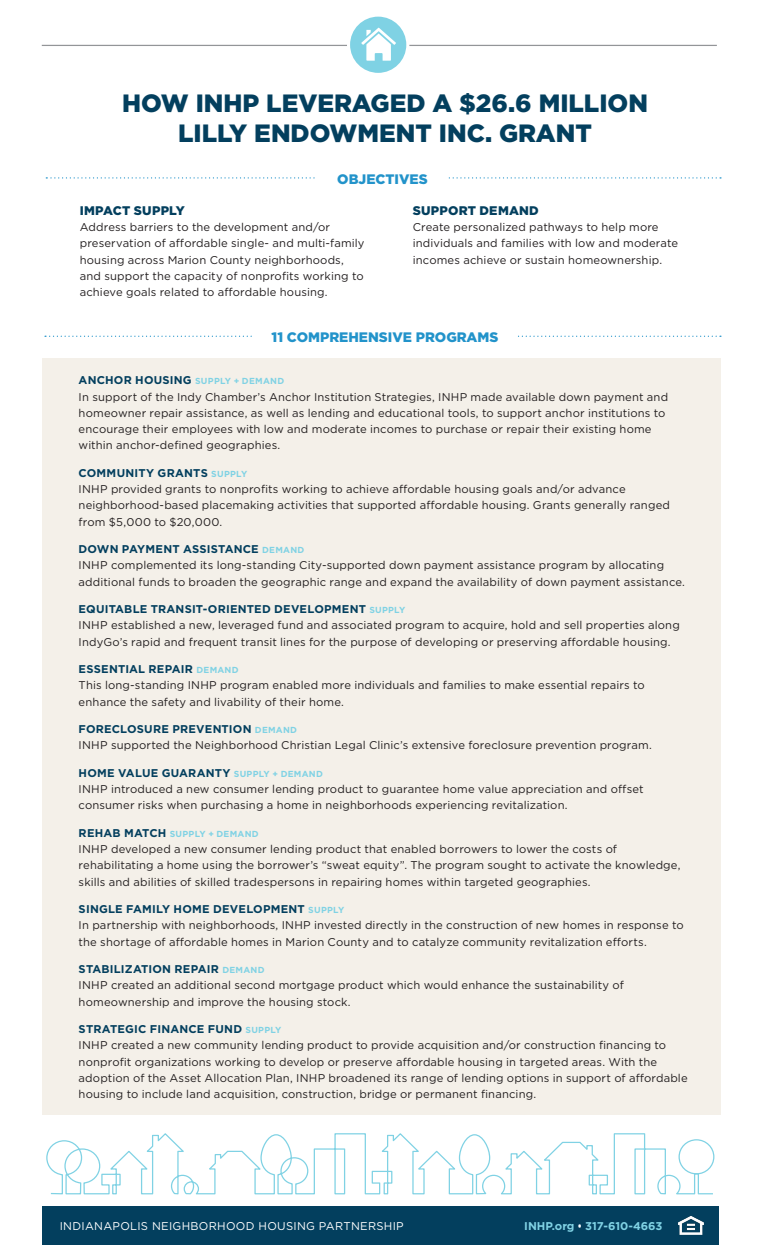
<style>
.page{position:relative;width:765px;height:1260px;background:#fff}
.page>*{position:absolute;margin:0;border:0;box-sizing:border-box;transform-origin:0 0}
.t1{font:900 25px/30px "Gotham";color:#033f5e;text-align:center}
.t2{font:900 13.75px "Gotham";color:#2293ca}
.body_copy{font:900 12.5px "Gotham";letter-spacing:.015em;color:#033f5e}
.Subhead{font:11.25px/16.2px "Gotham";letter-spacing:.01em;color:#231f20}
.body_copy-2{font:11.25px/16.2px "Gotham";letter-spacing:.01em;color:#231f20}
.t3{font:11.25px "Gotham";letter-spacing:.025em;color:#fff}
.t4{font:700 11.25px "Gotham";color:#80d2e4}
.Subhead-2{font:700 8.75px "Gotham";letter-spacing:.025em;color:#80d2e4}
.s1{font-weight:700;color:#033f5e}
.s2{font-weight:700;font-size:8.75px;color:#80d2e4}
.s3{font-size:11.25px;color:#033f5e}
.s4{font-family:"Gotham HTF";font-stretch:condensed;color:#fff}
</style>
<div class="page">
<div style="left:42px;top:358px;width:679px;height:757px;background:#f4f0e9"></div>
<hr style="left:42px;top:45px;width:675px;height:1px;background:#939598">
<div style="left:349px;top:15px;width:59px;height:59px;background:#7fd2e4;border-radius:50%"></div>
<div style="left:347px;top:14px;width:62px;height:62px;border:3px solid #fff;border-radius:50%"></div>
<svg style="left:361px;top:28px;width:35px;height:33px"></svg>
<svg style="left:45px;top:336px;width:676px;height:1px"></svg>
<svg style="left:46px;top:177px;width:675px;height:2px"></svg>
<div style="left:253px;top:331px;width:264px;height:12px;background:#fff"></div>
<svg style="left:46px;top:1133px;width:668px;height:62px"></svg>
<div style="left:42px;top:1206px;width:677px;height:39px;background:#033f5e"></div>
<img style="left:678px;top:1216px;width:26px;height:19px">
<div style="left:318px;top:173px;width:129px;height:11px;background:#fff"></div>
<p class="t1" style="left:122px;top:88px;width:527px">HOW INHP LEVERAGED A $26.6 MILLION<br>LILLY ENDOWMENT INC. GRANT</p>
<p class="t2" style="left:337px;top:170px;width:92px">OBJECTIVES</p>
<p class="body_copy" style="left:80px;top:202px;width:107px">IMPACT SUPPLY</p>
<p class="body_copy-2" style="left:80px;top:219px;width:286px">Address barriers to the development and/or preservation of affordable single- and multi-family housing across Marion County neighborhoods, and support the capacity of nonprofits working to achieve goals related to affordable housing.</p>
<p class="body_copy" style="left:413px;top:202px;width:128px">SUPPORT DEMAND</p>
<p class="body_copy-2" style="left:413px;top:219px;width:267px">Create personalized pathways to help more individuals and families with low and moderate incomes achieve or sustain homeownership.</p>
<p class="t2" style="left:272px;top:328px;width:228px">11 COMPREHENSIVE PROGRAMS</p>
<p class="Subhead" style="left:79px;top:372px;width:591px"><span class="s1">ANCHOR HOUSING</span> <span class="s2">SUPPLY + DEMAND<br></span>In support of the Indy Chamber’s Anchor Institution Strategies, INHP made available down payment and homeowner repair assistance, as well as lending and educational tools, to support anchor institutions to encourage their employees with low and moderate incomes to purchase or repair their existing home within anchor-defined geographies.</p>
<p class="Subhead" style="left:79px;top:464px;width:593px"><span class="s1">COMMUNITY GRANTS</span> <span class="s2">SUPPLY<br></span>INHP provided grants to nonprofits working to achieve affordable housing goals and/or advance neighborhood-based placemaking activities that supported affordable housing. Grants generally ranged from $5,000 to $20,000.</p>
<p class="Subhead" style="left:79px;top:541px;width:608px"><span class="s1">DOWN PAYMENT ASSISTANCE</span> <span class="s2">DEMAND<br></span>INHP complemented its long-standing City-supported down payment assistance program by allocating additional funds to broaden the geographic range and expand the availability of down payment assistance.</p>
<p class="Subhead" style="left:79px;top:601px;width:603px"><span class="s1">EQUITABLE TRANSIT-ORIENTED DEVELOPMENT</span> <span class="s2">SUPPLY<br></span>INHP established a new, leveraged fund and associated program to acquire, hold and sell properties along<br>IndyGo’s rapid and frequent transit lines for the purpose of developing or preserving affordable housing.</p>
<p class="Subhead" style="left:79px;top:661px;width:568px"><span class="s1">ESSENTIAL REPAIR</span> <span class="s2">DEMAND<br></span>This long-standing INHP program enabled more individuals and families to make essential repairs to enhance the safety and livability of their home.</p>
<p class="Subhead" style="left:79px;top:721px;width:575px"><span class="s1">FORECLOSURE PREVENTION</span> <span class="s2">DEMAND<br></span>INHP supported the Neighborhood Christian Legal Clinic’s extensive foreclosure prevention program.</p>
<p class="Subhead" style="left:79px;top:764px;width:566px"><span class="s1">HOME VALUE GUARANTY</span> <span class="s2">SUPPLY + DEMAND<br></span>INHP introduced a new consumer lending product to guarantee home value appreciation and offset consumer risks when purchasing a home in neighborhoods experiencing revitalization.</p>
<p class="Subhead-2" style="left:79px;top:828px;width:182px"><span class="s3">REHAB MATCH</span> SUPPLY + DEMAND</p>
<p class="Subhead" style="left:79px;top:841px;width:603px">INHP developed a new consumer lending product that enabled borrowers to lower the costs of rehabilitating a home using the borrower’s “sweat equity”. The program sought to activate the knowledge, skills and abilities of skilled tradespersons in repairing homes within targeted geographies.</p>
<p class="Subhead" style="left:79px;top:901px;width:607px"><span class="s1">SINGLE FAMILY HOME DEVELOPMENT</span> <span class="s2">SUPPLY<br></span>In partnership with neighborhoods, INHP invested directly in the construction of new homes in response to the shortage of affordable homes in Marion County and to catalyze community revitalization efforts.</p>
<p class="Subhead" style="left:79px;top:961px;width:547px"><span class="s1">STABILIZATION REPAIR</span> <span class="s2">DEMAND<br></span>INHP created an additional second mortgage product which would enhance the sustainability of homeownership and improve the housing stock.</p>
<p class="Subhead" style="left:79px;top:1021px;width:611px"><span class="s1">STRATEGIC FINANCE FUND</span> <span class="s2">SUPPLY<br></span>INHP created a new community lending product to provide acquisition and/or construction financing to nonprofit organizations working to develop or preserve affordable housing in targeted areas. With the adoption of the Asset Allocation Plan, INHP broadened its range of lending options in support of affordable housing to include land acquisition, construction, bridge or permanent financing.</p>
<p class="t3" style="left:60px;top:1219px;width:346px">INDIANAPOLIS NEIGHBORHOOD HOUSING PARTNERSHIP</p>
<p class="t4" style="left:524px;top:1219px;width:140px">INHP.org <span class="s4">•</span> 317-610-4663</p>
</div>
